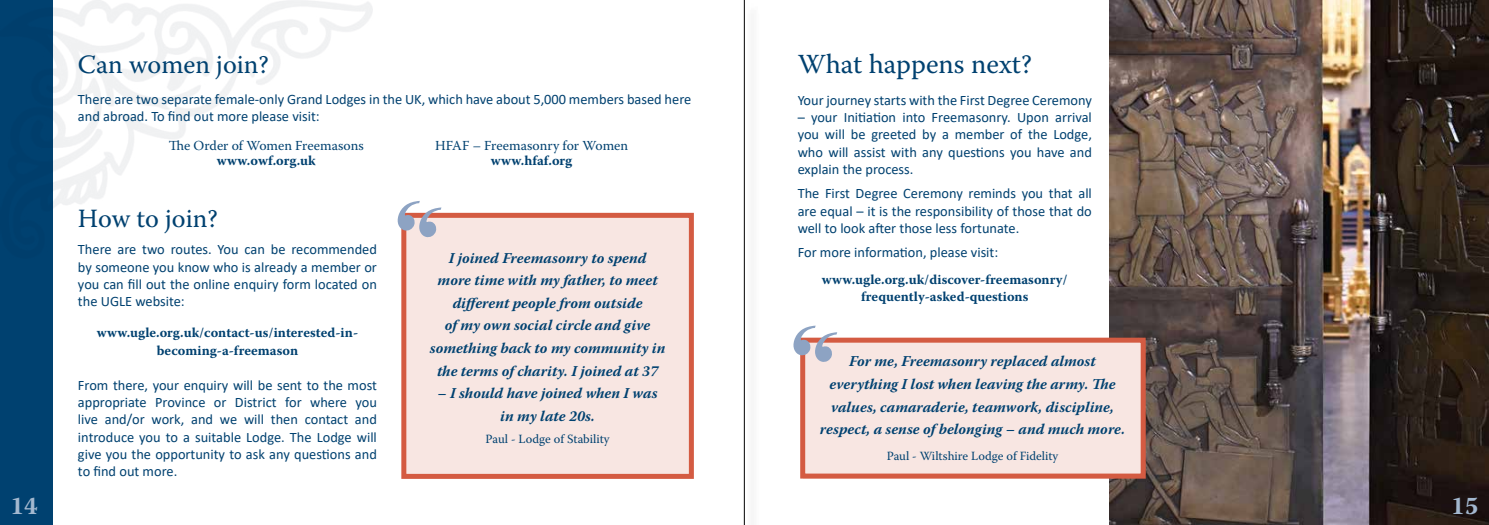
<style>
.page{position:relative;width:1489px;height:525px;background:#fff}
.page>*{position:absolute;margin:0;border:0;box-sizing:border-box;transform-origin:0 0}
.t1{font:27.5px "Warnock Pro";color:#004170}
.t2{font:26.25px "Warnock Pro";color:#004170}
.t3{font:700 25px "Warnock Pro";color:#a3b8cf}
.t4{font:italic 700 15px/22.5px "Warnock Pro";color:#004170;text-align:center}
.t5{font:14.38px/17.2px "Calibri";color:#004170;text-align:justify}
.t6{font:700 13.75px/18px "Warnock Pro";color:#004170;text-align:center}
.t7{font:13.75px "Warnock Pro";color:#004170}
.t8{font:12.5px "Warnock Pro";color:#004170}
</style>
<div class="page">
<div style="left:0;top:0;width:53px;height:524px;background:#004170"></div>
<img style="left:1109px;top:0;width:379px;height:524px">
<div style="left:802px;top:340px;width:343px;height:138px;background:#f8e6e2"></div>
<div style="left:800px;top:337px;width:345px;height:141px;border:5px solid #d45b42"></div>
<div style="left:405px;top:214px;width:284px;height:262px;background:#f8e6e2"></div>
<div style="left:401px;top:213px;width:293px;height:265px;border:5px solid #d45b42"></div>
<div style="left:746px;top:4px;width:14px;height:520px;background:#f8f8f8"></div>
<hr style="left:744px;top:0;width:1px;height:524px;background:#000">
<svg style="left:800px;top:337px;width:38px;height:27px"></svg>
<svg style="left:401px;top:212px;width:42px;height:27px"></svg>
<h3 class="t3" style="left:11px;top:490px;width:29px">14</h3>
<h2 class="t2" style="left:78px;top:48px;width:192px">Can women join?</h2>
<p class="t5" style="left:78px;top:90px;width:614px">There are two separate female-only Grand Lodges in the UK, which have about 5,000 members based here and abroad. To find out more please visit:</p>
<p class="t7" style="left:169px;top:137px;width:196px">The Order of Women Freemasons</p>
<p class="t6" style="left:217px;top:151px;width:100px">www.owf.org.uk</p>
<h2 class="t2" style="left:78px;top:202px;width:141px">How to join?</h2>
<p class="t5" style="left:78px;top:240px;width:300px">There are two routes. You can be recommended by someone you know who is already a member or you can fill out the online enquiry form located on the UGLE website:</p>
<p class="t6" style="left:97px;top:323px;width:263px">www.ugle.org.uk/contact-us/interested-in&shy;becoming-a-freemason</p>
<p class="t5" style="left:78px;top:376px;width:300px">From there, your enquiry will be sent to the most appropriate Province or District for where you live and/or work, and we will then contact and introduce you to a suitable Lodge. The Lodge will give you the opportunity to ask any questions and to find out more.</p>
<p class="t7" style="left:435px;top:137px;width:194px">HFAF – Freemasonry for Women</p>
<p class="t6" style="left:491px;top:151px;width:83px">www.hfaf.org</p>
<p class="t4" style="left:430px;top:246px;width:237px">I joined Freemasonry to spend<br>more time with my father, to meet different people from outside<br>of my own social circle and give something back to my community in the terms of charity. I joined at 37</p>
<p class="t4" style="left:437px;top:381px;width:222px">– I should have joined when I was in my late 20s.</p>
<p class="t8" style="left:485px;top:431px;width:126px">Paul - Lodge of Stability</p>
<h1 class="t1" style="left:797px;top:48px;width:236px">What happens next?</h1>
<p class="t5" style="left:797px;top:91px;width:296px">Your journey starts with the First Degree Ceremony</p>
<p class="t5" style="left:797px;top:108px;width:296px">– your Initiation into Freemasonry. Upon arrival you will be greeted by a member of the Lodge, who will assist with any questions you have and explain the process.</p>
<p class="t5" style="left:797px;top:184px;width:296px">The First Degree Ceremony reminds you that all are equal – it is the responsibility of those that do well to look after those less fortunate.</p>
<p class="t5" style="left:797px;top:243px;width:202px">For more information, please visit:</p>
<p class="t6" style="left:821px;top:271px;width:247px;line-height:16.5px">www.ugle.org.uk/discover-freemasonry/ frequently-asked-questions</p>
<p class="t4" style="left:819px;top:350px;width:306px">For me, Freemasonry replaced almost everything I lost when leaving the army. The values, camaraderie, teamwork, discipline, respect, a sense of belonging – and much more.</p>
<p class="t8" style="left:886px;top:448px;width:173px">Paul - Wiltshire Lodge of Fidelity</p>
<h3 class="t3" style="left:1451px;top:490px;width:29px">15</h3>
</div>
